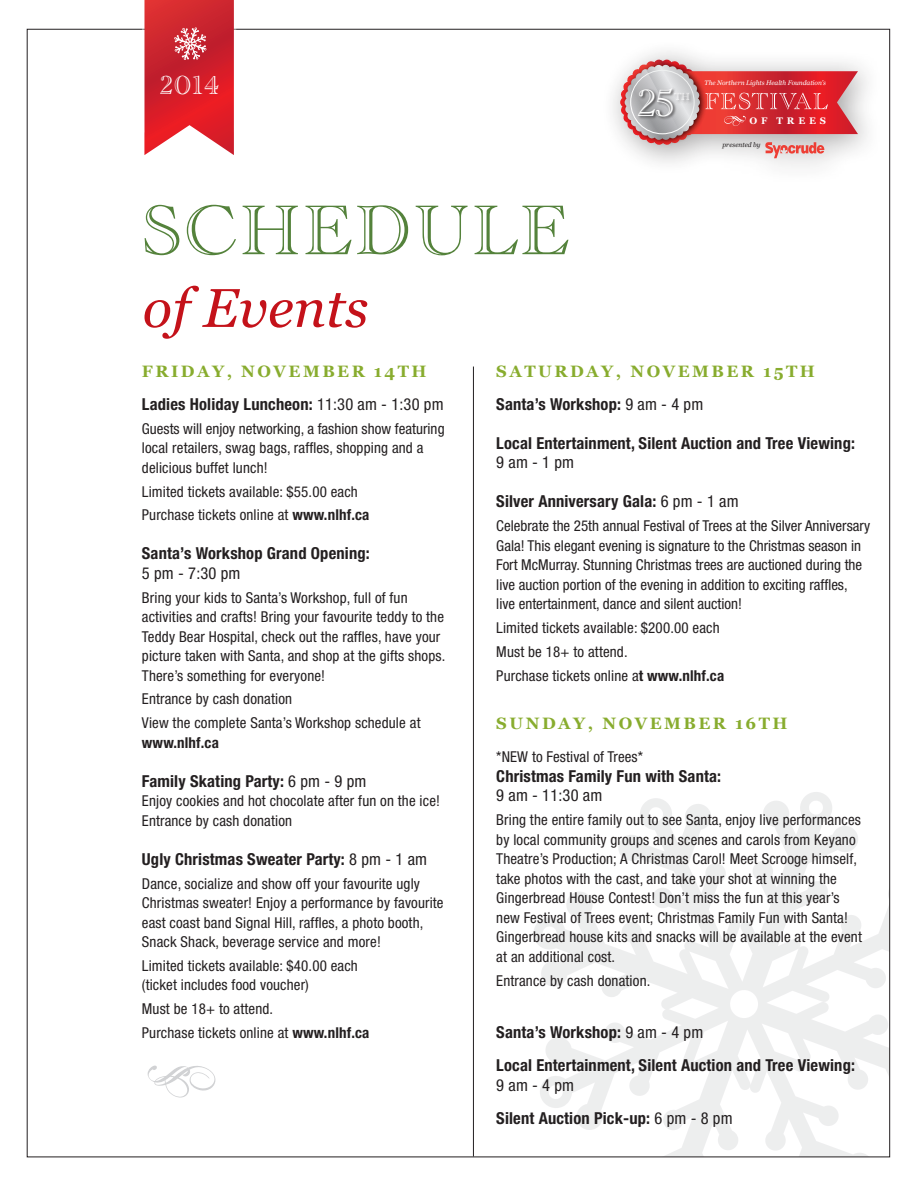
<style>
.page{position:relative;width:918px;height:1188px;background:#fff}
.page>*{position:absolute;margin:0;border:0;box-sizing:border-box;transform-origin:0 0}
.t1{font:72.75px "Academy Engraved Plain";letter-spacing:.05em;color:#54823b}
.t2{font:italic 54.6px "Georgia";color:#c4121a}
.t3{font:39.3px "Academy Engraved Plain";color:#fff}
.t4{font:27px "Academy Engraved Plain";color:#fff}
.t5{font:700 condensed 16.5px/33px "Helvetica Neue LT Std";letter-spacing:.01em;color:#231f20}
.t6{font:700 16.5px "Georgia";letter-spacing:.15em;color:#88ac2e}
.t7{font:condensed 16.5px "Helvetica Neue LT Std";letter-spacing:.01em;color:#231f20}
.t8{font:condensed 15px/19.5px "Helvetica Neue LT Std";letter-spacing:.01em;color:#231f20}
.t9{font:700 condensed 15px "Helvetica Neue LT Std";letter-spacing:.01em;color:#231f20}
.t10{font:10.65px "Academy Engraved Plain";color:#fff}
.t11{font:700 9.6px "Georgia";letter-spacing:.4em;color:#fff}
.t12{font:italic 6.6px "Georgia";letter-spacing:-.005em;color:#fff}
.t13{font:italic 6.6px "Georgia";color:#231f20}
.s1{font-weight:400}
.s2{font-weight:700}
</style>
<div class="page">
<svg style="left:534px;top:792px;width:354px;height:363px"></svg>
<svg style="left:148px;top:1065px;width:68px;height:33px"></svg>
<hr style="left:473px;top:367px;width:1px;height:790px;background:#231f20">
<svg style="left:142px;top:0;width:94px;height:155px;background:#da444d"></svg>
<div style="left:600px;top:39px;width:285px;height:146px;background:#231f20;opacity:.4"></div>
<img style="left:636px;top:158px;width:74px;height:8px">
<svg style="left:620px;top:59px;width:238px;height:99px;background:#d7898b"></svg>
<h3 class="t4" style="left:160px;top:69px;width:60px">2014</h3>
<h1 class="t1" style="left:143px;top:187px;width:427px">SCHEDULE</h1>
<h2 class="t2" style="left:143px;top:268px;width:227px">of Events</h2>
<h3 class="t3" style="left:638px;top:79px;width:37px">25</h3>
<p class="t10" style="left:674px;top:91px;width:17px">TH</p>
<p class="t12" style="left:705px;top:78px;width:123px">The Northern Lights Health Foundation’s</p>
<p class="t11" style="left:749px;top:113px;width:78px">OF TREES</p>
<p class="t13" style="left:722px;top:140px;width:40px">presented by</p>
<p class="t6" style="left:142px;top:359px;width:286px">FRIDAY, NOVEMBER 14TH</p>
<p class="t5" style="left:142px;top:387px;width:303px">Ladies Holiday Luncheon: <span class="s1">11:30 am - 1:30 pm</span></p>
<p class="t8" style="left:142px;top:419px;width:304px">Guests will enjoy networking, a fashion show featuring local retailers, swag bags, raffles, shopping and a delicious buffet lunch!</p>
<p class="t8" style="left:142px;top:479px;width:229px;line-height:23.9px">Limited tickets available: $55.00 each<br>Purchase tickets online at <span class="s2">www.nlhf.ca</span></p>
<p class="t5" style="left:142px;top:537px;width:229px">Santa’s Workshop Grand Opening:</p>
<p class="t7" style="left:142px;top:563px;width:100px">5 pm - 7:30 pm</p>
<p class="t8" style="left:142px;top:588px;width:305px">Bring your kids to Santa’s Workshop, full of fun activities and crafts! Bring your favourite teddy to the Teddy Bear Hospital, check out the raffles, have your picture taken with Santa, and shop at the gifts shops.<br>There’s something for everyone!</p>
<p class="t8" style="left:142px;top:687px;width:280px;line-height:23.9px">Entrance by cash donation<br>View the complete Santa’s Workshop schedule at</p>
<p class="t9" style="left:142px;top:733px;width:79px">www.nlhf.ca</p>
<p class="t5" style="left:142px;top:764px;width:226px">Family Skating Party: <span class="s1">6 pm - 9 pm</span></p>
<p class="t8" style="left:142px;top:791px;width:300px">Enjoy cookies and hot chocolate after fun on the ice!<br>Entrance by cash donation</p>
<p class="t5" style="left:142px;top:842px;width:287px">Ugly Christmas Sweater Party: <span class="s1">8 pm - 1 am</span></p>
<p class="t8" style="left:142px;top:873px;width:303px">Dance, socialize and show off your favourite ugly Christmas sweater! Enjoy a performance by favourite east coast band Signal Hill, raffles, a photo booth, Snack Shack, beverage service and more!</p>
<p class="t8" style="left:142px;top:956px;width:218px">Limited tickets available: $40.00 each (ticket includes food voucher)</p>
<p class="t8" style="left:142px;top:997px;width:229px;line-height:23.9px">Must be 18+ to attend.<br>Purchase tickets online at <span class="s2">www.nlhf.ca</span></p>
<p class="t6" style="left:496px;top:359px;width:320px">SATURDAY, NOVEMBER 15TH</p>
<p class="t5" style="left:496px;top:387px;width:209px">Santa’s Workshop: <span class="s1">9 am - 4 pm</span></p>
<p class="t5" style="left:496px;top:426px;width:360px">Local Entertainment, Silent Auction and Tree Viewing:</p>
<p class="t7" style="left:496px;top:453px;width:79px">9 am - 1 pm</p>
<p class="t5" style="left:496px;top:485px;width:244px">Silver Anniversary Gala: <span class="s1">6 pm - 1 am</span></p>
<p class="t8" style="left:496px;top:516px;width:375px">Celebrate the 25th annual Festival of Trees at the Silver Anniversary Gala! This elegant evening is signature to the Christmas season in Fort McMurray. Stunning Christmas trees are auctioned during the live auction portion of the evening in addition to exciting raffles, live entertainment, dance and silent auction!</p>
<p class="t8" style="left:496px;top:616px;width:229px;line-height:23.9px">Limited tickets available: $200.00 each<br>Must be 18+ to attend.<br>Purchase tickets online a<span class="s2">t www.nlhf.ca</span></p>
<p class="t6" style="left:496px;top:711px;width:293px">SUNDAY, NOVEMBER 16TH</p>
<p class="t8" style="left:496px;top:747px;width:148px">*NEW to Festival of Trees*</p>
<p class="t5" style="left:496px;top:759px;width:226px">Christmas Family Fun with Santa:</p>
<p class="t7" style="left:496px;top:786px;width:107px">9 am - 11:30 am</p>
<p class="t8" style="left:496px;top:810px;width:367px">Bring the entire family out to see Santa, enjoy live performances by local community groups and scenes and carols from Keyano Theatre’s Production; A Christmas Carol! Meet Scrooge himself, take photos with the cast, and take your shot at winning the Gingerbread House Contest! Don’t miss the fun at this year’s new Festival of Trees event; Christmas Family Fun with Santa!<br>Gingerbread house kits and snacks will be available at the event at an additional cost.</p>
<p class="t8" style="left:496px;top:970px;width:156px">Entrance by cash donation.</p>
<p class="t5" style="left:496px;top:1015px;width:360px">Santa’s Workshop: <span class="s1">9 am - 4 pm<br></span>Local Entertainment, Silent Auction and Tree Viewing:</p>
<p class="t5" style="left:496px;top:1068px;width:238px"><span class="s1">9 am - 4 pm<br></span>Silent Auction Pick-up: <span class="s1">6 pm - 8 pm</span></p>
</div>
